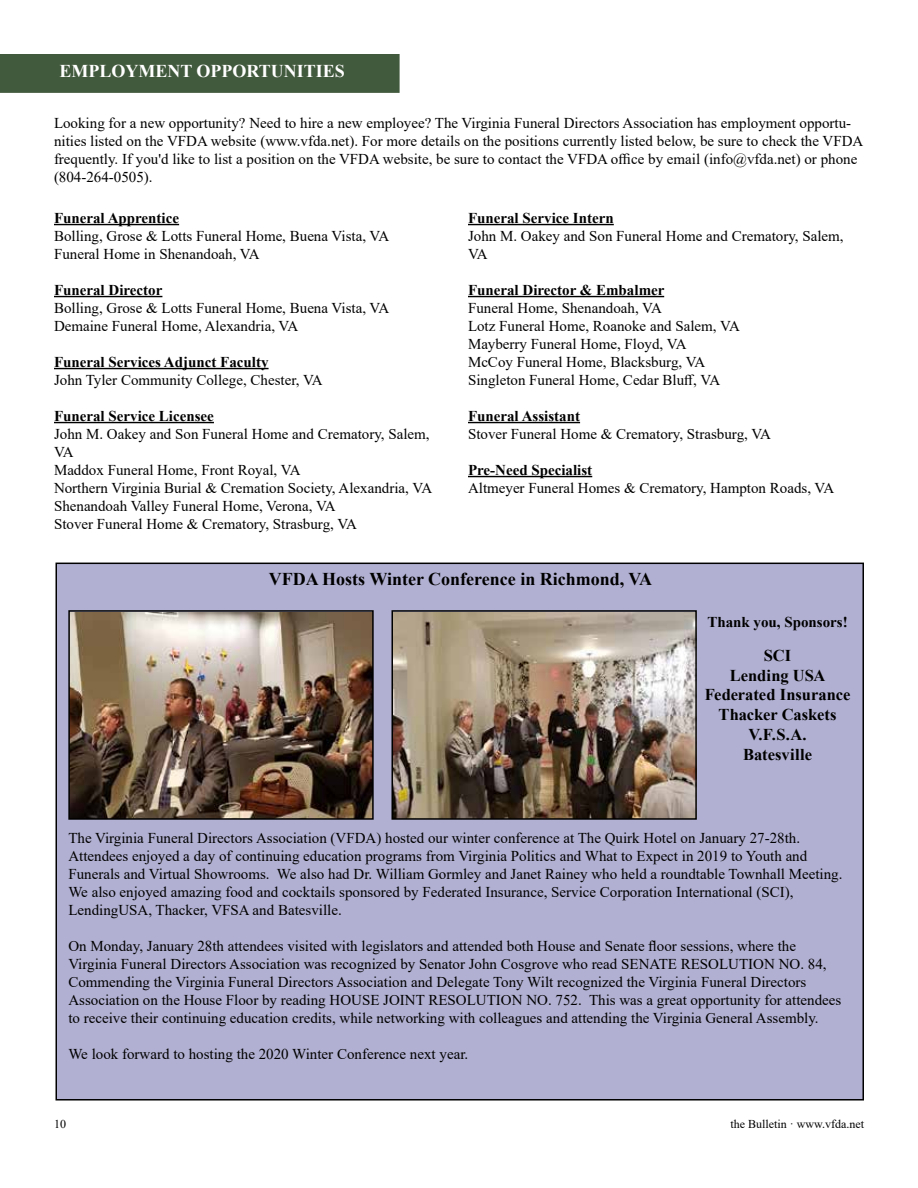
<style>
.page{position:relative;width:918px;height:1188px;background:#fff}
.page>*{position:absolute;margin:0;border:0;box-sizing:border-box;transform-origin:0 0}
.t1{font:700 18px "Times New Roman";color:#000}
.t2{font:700 18px "Times New Roman";color:#fff}
.t3{font:700 16.5px/19.8px "Times New Roman";color:#000;text-align:center}
.t4{font:15px/18px "Times New Roman";color:#000}
.t5{font:700 15px "Times New Roman";color:#000}
.t6{font:12px "Times New Roman";color:#000}
</style>
<div class="page">
<hr style="left:54px;top:224px;width:125px;height:1px;background:#000">
<hr style="left:54px;top:296px;width:108px;height:1px;background:#000">
<hr style="left:54px;top:368px;width:215px;height:1px;background:#000">
<hr style="left:54px;top:422px;width:160px;height:1px;background:#000">
<hr style="left:468px;top:224px;width:146px;height:1px;background:#000">
<hr style="left:468px;top:296px;width:196px;height:1px;background:#000">
<hr style="left:468px;top:422px;width:112px;height:1px;background:#000">
<hr style="left:468px;top:476px;width:124px;height:1px;background:#000">
<div style="left:56px;top:563px;width:807px;height:537px;background:#b1b0d2"></div>
<img style="left:71px;top:613px;width:300px;height:204px">
<div style="left:68px;top:610px;width:306px;height:210px;border:2px solid #000"></div>
<img style="left:395px;top:613px;width:299px;height:204px">
<div style="left:392px;top:610px;width:305px;height:210px;border:2px solid #000"></div>
<div style="left:0;top:54px;width:400px;height:39px;background:#41593c"></div>
<p class="t2" style="left:59px;top:58px;width:287px">EMPLOYMENT OPPORTUNITIES</p>
<p class="t4" style="left:54px;top:114px;width:811px">Looking for a new opportunity? Need to hire a new employee? The Virginia Funeral Directors Association has employment opportu&shy;nities listed on the VFDA website (www.vfda.net). For more details on the positions currently listed below, be sure to check the VFDA frequently. If you'd like to list a position on the VFDA website, be sure to contact the VFDA office by email (info@vfda.net) or phone (804-264-0505).</p>
<p class="t5" style="left:54px;top:207px;width:127px">Funeral Apprentice</p>
<p class="t4" style="left:54px;top:226px;width:337px">Bolling, Grose &amp; Lotts Funeral Home, Buena Vista, VA<br>Funeral Home in Shenandoah, VA</p>
<p class="t5" style="left:54px;top:279px;width:110px">Funeral Director</p>
<p class="t4" style="left:54px;top:298px;width:337px">Bolling, Grose &amp; Lotts Funeral Home, Buena Vista, VA<br>Demaine Funeral Home, Alexandria, VA</p>
<p class="t5" style="left:54px;top:351px;width:216px">Funeral Services Adjunct Faculty</p>
<p class="t4" style="left:54px;top:370px;width:270px">John Tyler Community College, Chester, VA</p>
<p class="t5" style="left:54px;top:405px;width:161px">Funeral Service Licensee</p>
<p class="t4" style="left:54px;top:424px;width:380px">John M. Oakey and Son Funeral Home and Crematory, Salem, VA<br>Maddox Funeral Home, Front Royal, VA<br>Northern Virginia Burial &amp; Cremation Society, Alexandria, VA Shenandoah Valley Funeral Home, Verona, VA<br>Stover Funeral Home &amp; Crematory, Strasburg, VA</p>
<p class="t5" style="left:468px;top:207px;width:147px">Funeral Service Intern</p>
<p class="t4" style="left:468px;top:226px;width:377px">John M. Oakey and Son Funeral Home and Crematory, Salem,<br>VA</p>
<p class="t5" style="left:468px;top:279px;width:198px">Funeral Director &amp; Embalmer</p>
<p class="t4" style="left:468px;top:298px;width:273px">Funeral Home, Shenandoah, VA<br>Lotz Funeral Home, Roanoke and Salem, VA Mayberry Funeral Home, Floyd, VA<br>McCoy Funeral Home, Blacksburg, VA Singleton Funeral Home, Cedar Bluff, VA</p>
<p class="t5" style="left:468px;top:405px;width:114px">Funeral Assistant</p>
<p class="t4" style="left:468px;top:424px;width:305px">Stover Funeral Home &amp; Crematory, Strasburg, VA</p>
<p class="t5" style="left:468px;top:459px;width:126px">Pre-Need Specialist</p>
<p class="t4" style="left:468px;top:478px;width:368px">Altmeyer Funeral Homes &amp; Crematory, Hampton Roads, VA</p>
<p class="t1" style="left:269px;top:566px;width:385px">VFDA Hosts Winter Conference in Richmond, VA</p>
<p class="t5" style="left:707px;top:611px;width:142px">Thank you, Sponsors!</p>
<p class="t3" style="left:705px;top:645px;width:147px">SCI<br>Lending USA<br>Federated Insurance<br>Thacker Caskets<br>V.F.S.A.<br>Batesville</p>
<p class="t4" style="left:68px;top:829px;width:776px">The Virginia Funeral Directors Association (VFDA) hosted our winter conference at The Quirk Hotel on January 27-28th.<br>Attendees enjoyed a day of continuing education programs from Virginia Politics and What to Expect in 2019 to Youth and Funerals and Virtual Showrooms. We also had Dr. William Gormley and Janet Rainey who held a roundtable Townhall Meeting.<br>We also enjoyed amazing food and cocktails sponsored by Federated Insurance, Service Corporation International (SCI), LendingUSA, Thacker, VFSA and Batesville.</p>
<p class="t4" style="left:68px;top:937px;width:775px">On Monday, January 28th attendees visited with legislators and attended both House and Senate floor sessions, where the Virginia Funeral Directors Association was recognized by Senator John Cosgrove who read SENATE RESOLUTION NO. 84, Commending the Virginia Funeral Directors Association and Delegate Tony Wilt recognized the Virginia Funeral Directors Association on the House Floor by reading HOUSE JOINT RESOLUTION NO. 752. This was a great opportunity for attendees to receive their continuing education credits, while networking with colleagues and attending the Virginia General Assembly.</p>
<p class="t4" style="left:68px;top:1045px;width:401px">We look forward to hosting the 2020 Winter Conference next year.</p>
<p class="t6" style="left:54px;top:1115px;width:13px">10</p>
<p class="t6" style="left:730px;top:1115px;width:135px">the Bulletin · www.vfda.net</p>
</div>
